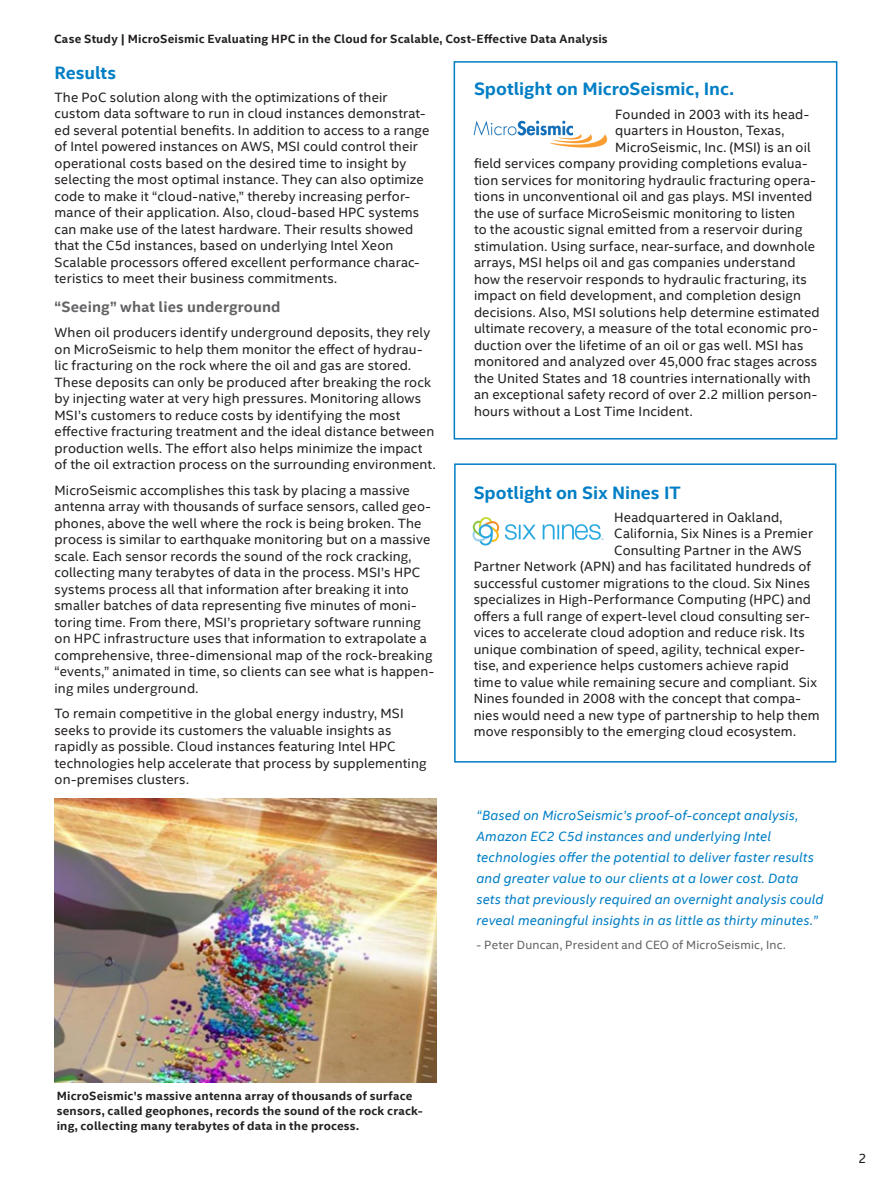
<style>
.page{position:relative;width:891px;height:1188px;background:#fff}
.page>*{position:absolute;margin:0;border:0;box-sizing:border-box;transform-origin:0 0}
.CopyHeaderBlue{font:700 18px "Intel Clear";color:#007ec5}
.MainCopy___Caption{font:700 15px "Intel Clear";letter-spacing:.005em;color:#636366}
.MainCopy___Caption-2{font:13.5px/16.5px "Intel Clear";letter-spacing:.01em;color:#231f20}
.pull_quote{font:italic 13.5px/21px "Intel Clear";letter-spacing:.01em;color:#007ec5}
.t1{font:700 12px/15px "Intel Clear";letter-spacing:.015em;color:#231f20}
.quote_attribution{font:12px "Intel Clear";letter-spacing:.015em;color:#636366}
</style>
<div class="page">
<img style="left:55px;top:799px;width:382px;height:283px">
<div style="left:454px;top:61px;width:383px;height:379px;border:2px solid #007ec5"></div>
<div style="left:454px;top:463px;width:382px;height:300px;border:2px solid #007ec5"></div>
<img style="left:472px;top:517px;width:132px;height:29px">
<img style="left:473px;top:120px;width:134px;height:28px">
<p class="t1" style="left:54px;top:31px;width:555px">Case Study | MicroSeismic Evaluating HPC in the Cloud for Scalable, Cost-Effective Data Analysis</p>
<p class="CopyHeaderBlue" style="left:55px;top:61px;width:63px">Results</p>
<p class="MainCopy___Caption-2" style="left:55px;top:89px;width:376px">The PoC solution along with the optimizations of their custom data software to run in cloud instances demonstrat&shy;ed several potential benefits. In addition to access to a range of Intel powered instances on AWS, MSI could control their operational costs based on the desired time to insight by selecting the most optimal instance. They can also optimize code to make it “cloud-native,” thereby increasing perfor&shy;mance of their application. Also, cloud-based HPC systems can make use of the latest hardware. Their results showed that the C5d instances, based on underlying Intel Xeon Scalable processors offered excellent performance charac&shy;teristics to meet their business commitments.</p>
<p class="MainCopy___Caption" style="left:55px;top:297px;width:228px">“Seeing” what lies underground</p>
<p class="MainCopy___Caption-2" style="left:55px;top:324px;width:383px">When oil producers identify underground deposits, they rely on MicroSeismic to help them monitor the effect of hydrau&shy;lic fracturing on the rock where the oil and gas are stored.<br>These deposits can only be produced after breaking the rock by injecting water at very high pressures. Monitoring allows MSI’s customers to reduce costs by identifying the most effective fracturing treatment and the ideal distance between production wells. The effort also helps minimize the impact of the oil extraction process on the surrounding environment.</p>
<p class="MainCopy___Caption-2" style="left:55px;top:482px;width:381px">MicroSeismic accomplishes this task by placing a massive antenna array with thousands of surface sensors, called geo&shy;phones, above the well where the rock is being broken. The process is similar to earthquake monitoring but on a massive scale. Each sensor records the sound of the rock cracking, collecting many terabytes of data in the process. MSI’s HPC systems process all that information after breaking it into smaller batches of data representing five minutes of moni&shy;toring time. From there, MSI’s proprietary software running on HPC infrastructure uses that information to extrapolate a comprehensive, three-dimensional map of the rock-breaking “events,” animated in time, so clients can see what is happen&shy;ing miles underground.</p>
<p class="MainCopy___Caption-2" style="left:55px;top:705px;width:374px">To remain competitive in the global energy industry, MSI seeks to provide its customers the valuable insights as rapidly as possible. Cloud instances featuring Intel HPC technologies help accelerate that process by supplementing on-premises clusters.</p>
<p class="CopyHeaderBlue" style="left:474px;top:78px;width:261px">Spotlight on MicroSeismic, Inc.</p>
<p class="MainCopy___Caption-2" style="left:615px;top:106px;width:195px">Founded in 2003 with its head-</p>
<p class="MainCopy___Caption-2" style="left:615px;top:122px;width:171px">quarters in Houston, Texas,</p>
<p class="MainCopy___Caption-2" style="left:615px;top:139px;width:197px">MicroSeismic, Inc. (MSI) is an oil</p>
<p class="MainCopy___Caption-2" style="left:474px;top:155px;width:335px">field services company providing completions evalua-</p>
<p class="MainCopy___Caption-2" style="left:474px;top:172px;width:343px">tion services for monitoring hydraulic fracturing opera-</p>
<p class="MainCopy___Caption-2" style="left:474px;top:188px;width:340px">tions in unconventional oil and gas plays. MSI invented</p>
<p class="MainCopy___Caption-2" style="left:474px;top:205px;width:323px">the use of surface MicroSeismic monitoring to listen</p>
<p class="MainCopy___Caption-2" style="left:474px;top:221px;width:330px">to the acoustic signal emitted from a reservoir during</p>
<p class="MainCopy___Caption-2" style="left:474px;top:238px;width:343px">stimulation. Using surface, near-surface, and downhole</p>
<p class="MainCopy___Caption-2" style="left:474px;top:254px;width:323px">arrays, MSI helps oil and gas companies understand</p>
<p class="MainCopy___Caption-2" style="left:474px;top:271px;width:334px">how the reservoir responds to hydraulic fracturing, its</p>
<p class="MainCopy___Caption-2" style="left:474px;top:287px;width:329px">impact on field development, and completion design</p>
<p class="MainCopy___Caption-2" style="left:474px;top:304px;width:347px">decisions. Also, MSI solutions help determine estimated</p>
<p class="MainCopy___Caption-2" style="left:474px;top:320px;width:345px">ultimate recovery, a measure of the total economic pro-</p>
<p class="MainCopy___Caption-2" style="left:474px;top:337px;width:331px">duction over the lifetime of an oil or gas well. MSI has</p>
<p class="MainCopy___Caption-2" style="left:474px;top:353px;width:345px">monitored and analyzed over 45,000 frac stages across</p>
<p class="MainCopy___Caption-2" style="left:474px;top:370px;width:338px">the United States and 18 countries internationally with</p>
<p class="MainCopy___Caption-2" style="left:474px;top:386px;width:345px">an exceptional safety record of over 2.2 million person-</p>
<p class="MainCopy___Caption-2" style="left:474px;top:403px;width:220px">hours without a Lost Time Incident.</p>
<p class="CopyHeaderBlue" style="left:474px;top:481px;width:209px">Spotlight on Six Nines IT</p>
<p class="MainCopy___Caption-2" style="left:614px;top:509px;width:170px">Headquartered in Oakland,</p>
<p class="MainCopy___Caption-2" style="left:614px;top:526px;width:200px">California, Six Nines is a Premier</p>
<p class="MainCopy___Caption-2" style="left:614px;top:542px;width:189px">Consulting Partner in the AWS</p>
<p class="MainCopy___Caption-2" style="left:474px;top:559px;width:339px">Partner Network (APN) and has facilitated hundreds of</p>
<p class="MainCopy___Caption-2" style="left:474px;top:575px;width:338px">successful customer migrations to the cloud. Six Nines</p>
<p class="MainCopy___Caption-2" style="left:474px;top:592px;width:339px">specializes in High-Performance Computing (HPC) and</p>
<p class="MainCopy___Caption-2" style="left:474px;top:608px;width:338px">offers a full range of expert-level cloud consulting ser-</p>
<p class="MainCopy___Caption-2" style="left:474px;top:625px;width:333px">vices to accelerate cloud adoption and reduce risk. Its</p>
<p class="MainCopy___Caption-2" style="left:474px;top:641px;width:333px">unique combination of speed, agility, technical exper-</p>
<p class="MainCopy___Caption-2" style="left:474px;top:658px;width:317px">tise, and experience helps customers achieve rapid</p>
<p class="MainCopy___Caption-2" style="left:474px;top:674px;width:345px">time to value while remaining secure and compliant. Six</p>
<p class="MainCopy___Caption-2" style="left:474px;top:691px;width:329px">Nines founded in 2008 with the concept that compa-</p>
<p class="MainCopy___Caption-2" style="left:474px;top:707px;width:348px">nies would need a new type of partnership to help them</p>
<p class="MainCopy___Caption-2" style="left:474px;top:724px;width:324px">move responsibly to the emerging cloud ecosystem.</p>
<p class="pull_quote" style="left:477px;top:805px;width:348px">“Based on MicroSeismic’s proof-of-concept analysis, Amazon EC2 C5d instances and underlying Intel technologies offer the potential to deliver faster results and greater value to our clients at a lower cost. Data sets that previously required an overnight analysis could reveal meaningful insights in as little as thirty minutes.”</p>
<p class="quote_attribution" style="left:477px;top:938px;width:311px">- Peter Duncan, President and CEO of MicroSeismic, Inc.</p>
<p class="t1" style="left:57px;top:1089px;width:368px">MicroSeismic’s massive antenna array of thousands of surface sensors, called geophones, records the sound of the rock crack&shy;ing, collecting many terabytes of data in the process.</p>
<p class="MainCopy___Caption-2" style="left:858px;top:1151px;width:10px">2</p>
</div>
